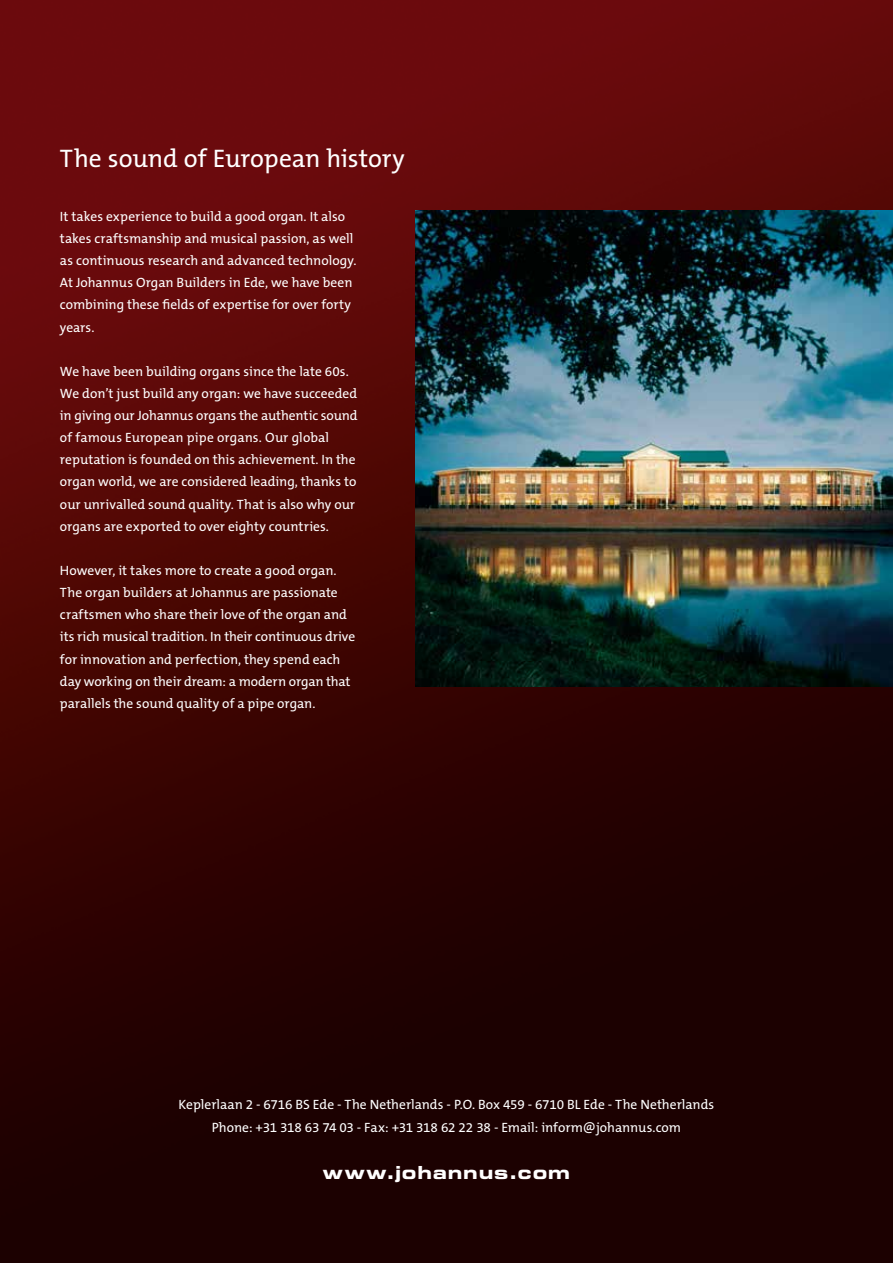
<style>
.page{position:relative;width:893px;height:1263px;background:#fff}
.page>*{position:absolute;margin:0;border:0;box-sizing:border-box;transform-origin:0 0}
.t1{font:25.5px "The Mix B5 Plain";letter-spacing:-.005em;color:#fff}
.t2{font:18px "Eurostile LT Std Bold Ex 2";letter-spacing:.05em;color:#fff}
.t3{font:13.5px/22.2px "The Mix B5 Plain";color:#fff}
</style>
<div class="page">
<img style="left:0;top:0;width:893px;height:1263px">
<img style="left:415px;top:211px;width:478px;height:475px">
<h1 class="t1" style="left:60px;top:144px;width:346px">The sound of European history</h1>
<p class="t3" style="left:60px;top:206px;width:298px">It takes experience to build a good organ. It also takes craftsmanship and musical passion, as well as continuous research and advanced technology.<br>At Johannus Organ Builders in Ede, we have been combining these fields of expertise for over forty years.</p>
<p class="t3" style="left:60px;top:361px;width:299px">We have been building organs since the late 60s.<br>We don’t just build any organ: we have succeeded in giving our Johannus organs the authentic sound of famous European pipe organs. Our global reputation is founded on this achievement. In the organ world, we are considered leading, thanks to our unrivalled sound quality. That is also why our organs are exported to over eighty countries.</p>
<p class="t3" style="left:60px;top:560px;width:297px">However, it takes more to create a good organ.<br>The organ builders at Johannus are passionate craftsmen who share their love of the organ and its rich musical tradition. In their continuous drive for innovation and perfection, they spend each day working on their dream: a modern organ that parallels the sound quality of a pipe organ.</p>
<p class="t3" style="left:179px;top:1094px;width:537px;text-align:center">Keplerlaan 2 - 6716 BS Ede - The Netherlands - P.O. Box 459 - 6710 BL Ede - The Netherlands<br>Phone: +31 318 63 74 03 - Fax: +31 318 62 22 38 - Email: inform@johannus.com</p>
<h2 class="t2" style="left:323px;top:1160px;width:249px">www.johannus.com</h2>
</div>
